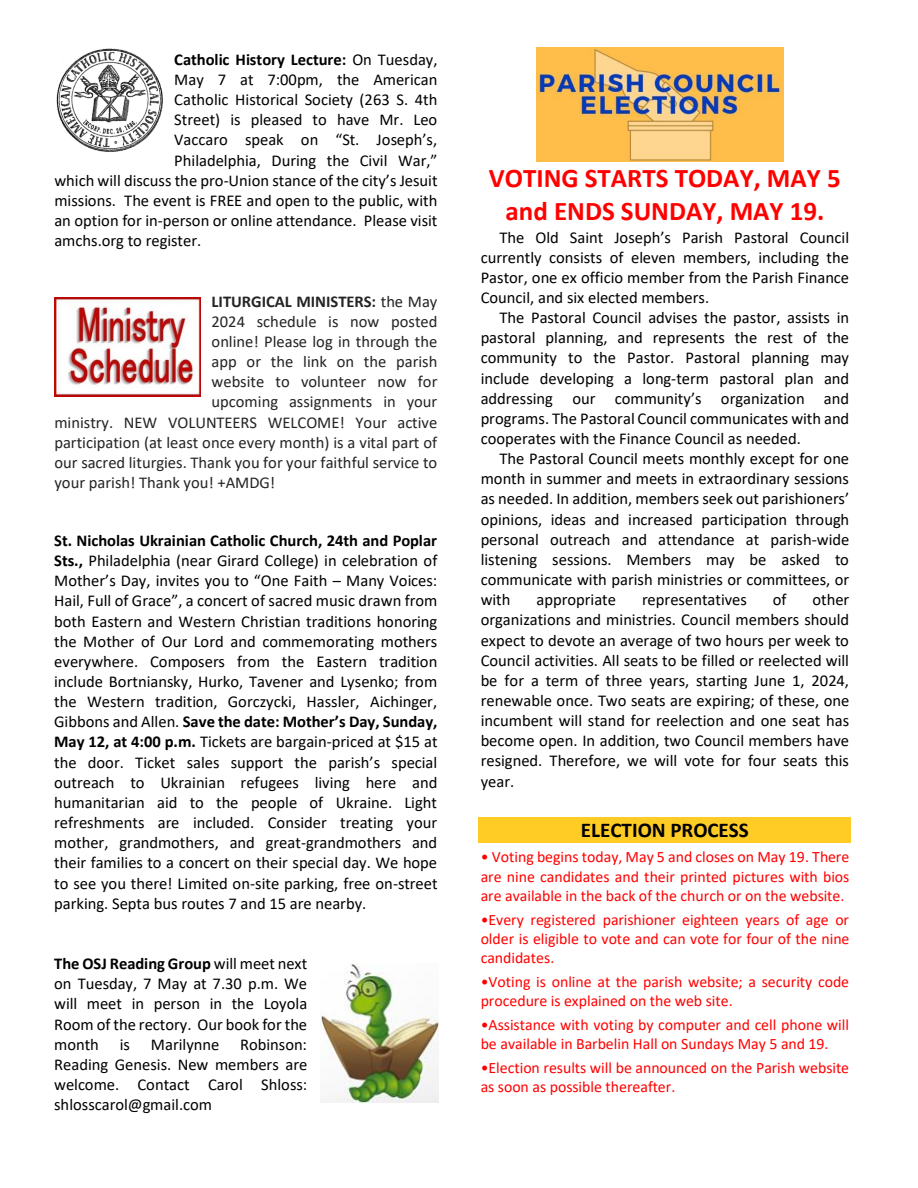
<style>
.page{position:relative;width:918px;height:1188px;background:#fff}
.page>*{position:absolute;margin:0;border:0;box-sizing:border-box;transform-origin:0 0}
.t1{font:700 27px "Calibri";color:#f00}
.t2{font:700 21px "Calibri";color:#000}
.t3{font:16.5px/20.1px "Calibri";color:#000;text-align:justify}
.t4{font:16.5px "Calibri";color:#242424}
.t5{font:700 16.5px "Calibri";color:#000}
.t6{font:700 16.5px "Calibri";color:#242424}
.t7{font:15.9px/19.2px "Calibri";color:#f00}
.s1{font-weight:400}
.s2{font-weight:700}
</style>
<div class="page">
<div style="left:479px;top:817px;width:372px;height:26px;background:#ffcb25"></div>
<img style="left:537px;top:48px;width:247px;height:113px">
<img style="left:54px;top:297px;width:146px;height:100px">
<img style="left:321px;top:963px;width:118px;height:139px">
<img style="left:56px;top:48px;width:107px;height:104px">
<p class="t5" style="left:174px;top:53px;width:265px">Catholic History Lecture: <span class="s1">On Tuesday,</span></p>
<p class="t3" style="left:174px;top:71px;width:265px">May 7 at 7:00pm, the American</p>
<p class="t3" style="left:174px;top:91px;width:265px">Catholic Historical Society (263 S. 4th</p>
<p class="t3" style="left:174px;top:111px;width:265px">Street) is pleased to have Mr. Leo</p>
<p class="t3" style="left:174px;top:131px;width:265px">Vaccaro speak on “St. Joseph’s,</p>
<p class="t3" style="left:174px;top:151px;width:265px">Philadelphia, During the Civil War,”</p>
<p class="t3" style="left:54px;top:172px;width:385px">which will discuss the pro-Union stance of the city’s Jesuit</p>
<p class="t3" style="left:54px;top:192px;width:385px">missions. The event is FREE and open to the public, with</p>
<p class="t3" style="left:54px;top:212px;width:385px">an option for in-person or online attendance. Please visit</p>
<p class="t3" style="left:54px;top:232px;width:149px">amchs.org to register.</p>
<p class="t6" style="left:212px;top:294px;width:227px">LITURGICAL MINISTERS: <span class="s1">the May</span></p>
<p class="t4" style="left:212px;top:314px;width:228px">2024 schedule is now posted</p>
<p class="t4" style="left:212px;top:335px;width:227px">online! Please log in through the</p>
<p class="t4" style="left:212px;top:355px;width:227px">app or the link on the parish</p>
<p class="t4" style="left:212px;top:375px;width:228px">website to volunteer now for</p>
<p class="t4" style="left:212px;top:395px;width:227px">upcoming assignments in your</p>
<p class="t4" style="left:54px;top:415px;width:384px">ministry. NEW VOLUNTEERS WELCOME! Your active</p>
<p class="t4" style="left:54px;top:435px;width:384px">participation (at least once every month) is a vital part of</p>
<p class="t4" style="left:54px;top:456px;width:385px">our sacred liturgies. Thank you for your faithful service to</p>
<p class="t4" style="left:54px;top:476px;width:222px">your parish! Thank you! +AMDG!</p>
<p class="t3" style="left:54px;top:532px;width:385px"><span class="s2">St. Nicholas Ukrainian Catholic Church, 24th and Poplar Sts.,</span> Philadelphia (near Girard College) in celebration of Mother’s Day, invites you to “One Faith – Many Voices:<br>Hail, Full of Grace”, a concert of sacred music drawn from both Eastern and Western Christian traditions honoring the Mother of Our Lord and commemorating mothers everywhere. Composers from the Eastern tradition include Bortniansky, Hurko, Tavener and Lysenko; from the Western tradition, Gorczycki, Hassler, Aichinger, Gibbons and Allen. <span class="s2">Save the date: Mother’s Day, Sunday, May 12, at 4:00 p.m.</span> Tickets are bargain-priced at $15 at the door. Ticket sales support the parish’s special outreach to Ukrainian refugees living here and humanitarian aid to the people of Ukraine. Light refreshments are included. Consider treating your mother, grandmothers, and great-grandmothers and their families to a concert on their special day. We hope to see you there! Limited on-site parking, free on-street parking. Septa bus routes 7 and 15 are nearby.</p>
<p class="t3" style="left:54px;top:955px;width:255px"><span class="s2">The OSJ Reading Group</span> will meet next on Tuesday, 7 May at 7.30 p.m. We will meet in person in the Loyola Room of the rectory. Our book for the month</p>
<p class="t3" style="left:54px;top:1036px;width:255px;text-indent:186px">Robinson:<br>Reading Genesis. New members are welcome. Contact Carol Shloss: shlosscarol@gmail.com</p>
<p class="t3" style="left:120px;top:1036px;width:12px">is</p>
<p class="t3" style="left:151px;top:1036px;width:70px">Marilynne</p>
<p class="t1" style="left:489px;top:167px;width:353px">VOTING STARTS TODAY, MAY 5</p>
<p class="t1" style="left:506px;top:200px;width:320px">and ENDS SUNDAY, MAY 19.</p>
<p class="t3" style="left:481px;top:228px;width:370px;text-indent:19px">The Old Saint Joseph’s Parish Pastoral Council currently consists of eleven members, including the Pastor, one ex officio member from the Parish Finance Council, and six elected members.</p>
<p class="t3" style="left:481px;top:309px;width:370px;text-indent:19px">The Pastoral Council advises the pastor, assists in pastoral planning, and represents the rest of the community to the Pastor. Pastoral planning may include developing a long-term pastoral plan and addressing our community’s organization and programs. The Pastoral Council communicates with and cooperates with the Finance Council as needed.</p>
<p class="t3" style="left:481px;top:450px;width:370px;text-indent:19px">The Pastoral Council meets monthly except for one month in summer and meets in extraordinary sessions as needed. In addition, members seek out parishioners’ opinions, ideas and increased participation through personal outreach and attendance at parish-wide listening sessions. Members may be asked to communicate with parish ministries or committees, or with</p>
<p class="t3" style="left:537px;top:591px;width:81px">appropriate</p>
<p class="t3" style="left:642px;top:591px;width:106px">representatives</p>
<p class="t3" style="left:773px;top:591px;width:15px">of</p>
<p class="t3" style="left:481px;top:591px;width:370px;text-indent:332px">other organizations and ministries. Council members should expect to devote an average of two hours per week to Council activities. All seats to be filled or reelected will be for a term of three years, starting June 1, 2024, renewable once. Two seats are expiring; of these, one incumbent will stand for reelection and one seat has become open. In addition, two Council members have resigned. Therefore, we will vote for four seats this year.</p>
<p class="t2" style="left:581px;top:822px;width:169px">ELECTION PROCESS</p>
<p class="t7" style="left:481px;top:849px;width:370px;text-align:justify">• Voting begins today, May 5 and closes on May 19. There are nine candidates and their printed pictures with bios are available in the back of the church or on the website.</p>
<p class="t7" style="left:481px;top:911px;width:370px;text-align:justify">•Every registered parishioner eighteen years of age or older is eligible to vote and can vote for four of the nine candidates.</p>
<p class="t7" style="left:481px;top:973px;width:370px">•Voting is online at the parish website; a security code procedure is explained on the web site.</p>
<p class="t7" style="left:481px;top:1016px;width:370px">•Assistance with voting by computer and cell phone will be available in Barbelin Hall on Sundays May 5 and 19.</p>
<p class="t7" style="left:481px;top:1059px;width:370px">•Election results will be announced on the Parish website as soon as possible thereafter.</p>
</div>
